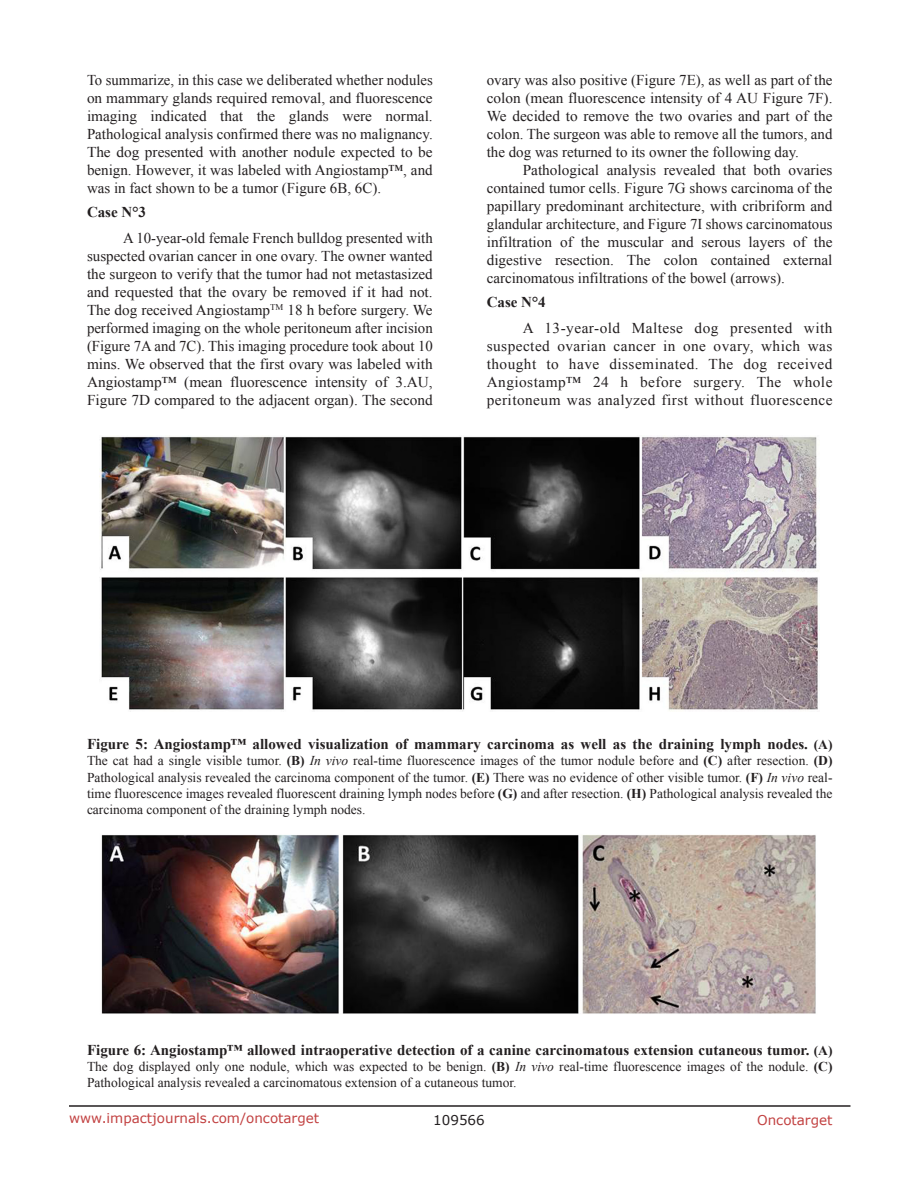
<style>
.page{position:relative;width:918px;height:1188px;background:#fff}
.page>*{position:absolute;margin:0;border:0;box-sizing:border-box;transform-origin:0 0}
.BodyText{font:15px/18px "Times New Roman";color:#231f20;text-align:justify}
.figuretext{font:700 15px "Times New Roman";color:#231f20}
.subsubheading{font:700 15px "Times New Roman";color:#231f20}
.figuretext-2{font:13.5px/16.2px "Times New Roman";color:#231f20;text-align:justify}
.t1{font:13.5px "Verdana";color:#c24141}
.t2{font:13.5px "Verdana";color:#231f20}
.s1{font-size:13.5px}
.s2{font-weight:700}
.s3{font-style:italic}
</style>
<div class="page">
<hr style="left:69px;top:1105px;width:781px;height:2px;background:#231f20">
<img style="left:100px;top:436px;width:720px;height:276px">
<img style="left:101px;top:835px;width:715px;height:179px">
<p class="BodyText" style="left:87px;top:71px;width:347px">To summarize, in this case we deliberated whether nodules on mammary glands required removal, and fluorescence imaging indicated that the glands were normal.<br>Pathological analysis confirmed there was no malignancy.<br>The dog presented with another nodule expected to be benign. However, it was labeled with Angiostamp™, and was in fact shown to be a tumor (Figure 6B, 6C).</p>
<p class="subsubheading" style="left:87px;top:202px;width:60px">Case N°3</p>
<p class="BodyText" style="left:87px;top:229px;width:347px;text-indent:36px">A 10-year-old female French bulldog presented with suspected ovarian cancer in one ovary. The owner wanted the surgeon to verify that the tumor had not metastasized and requested that the ovary be removed if it had not.<br>The dog received Angiostamp<sup>TM</sup> 18 h before surgery. We performed imaging on the whole peritoneum after incision (Figure 7A and 7C). This imaging procedure took about 10 mins. We observed that the first ovary was labeled with Angiostamp™ (mean fluorescence intensity of 3.AU, Figure 7D compared to the adjacent organ). The second</p>
<p class="BodyText" style="left:487px;top:71px;width:347px">ovary was also positive (Figure 7E), as well as part of the colon (mean fluorescence intensity of 4 AU Figure 7F).<br>We decided to remove the two ovaries and part of the colon. The surgeon was able to remove all the tumors, and the dog was returned to its owner the following day.</p>
<p class="BodyText" style="left:487px;top:161px;width:347px;text-indent:36px">Pathological analysis revealed that both ovaries contained tumor cells. Figure 7G shows carcinoma of the papillary predominant architecture, with cribriform and glandular architecture, and Figure 7I shows carcinomatous infiltration of the muscular and serous layers of the digestive resection. The colon contained external carcinomatous infiltrations of the bowel (arrows).</p>
<p class="subsubheading" style="left:487px;top:292px;width:60px">Case N°4</p>
<p class="BodyText" style="left:487px;top:319px;width:347px;text-indent:36px">A 13-year-old Maltese dog presented with suspected ovarian cancer in one ovary, which was thought to have disseminated. The dog received Angiostamp™ 24 h before surgery. The whole peritoneum was analyzed first without fluorescence</p>
<p class="figuretext" style="left:87px;top:734px;width:747px">Figure 5: Angiostamp™ allowed visualization of mammary carcinoma as well as the draining lymph nodes. <span class="s1">(A)</span></p>
<p class="figuretext-2" style="left:87px;top:753px;width:747px">The cat had a single visible tumor. <span class="s2">(B)</span> <span class="s3">In vivo</span> real-time fluorescence images of the tumor nodule before and <span class="s2">(C)</span> after resection. <span class="s2">(D)<br></span>Pathological analysis revealed the carcinoma component of the tumor. <span class="s2">(E)</span> There was no evidence of other visible tumor. <span class="s2">(F)</span> <span class="s3">In vivo</span> real&shy;time fluorescence images revealed fluorescent draining lymph nodes before <span class="s2">(G)</span> and after resection. <span class="s2">(H)</span> Pathological analysis revealed the carcinoma component of the draining lymph nodes.</p>
<p class="figuretext" style="left:87px;top:1039px;width:747px">Figure 6: Angiostamp™ allowed intraoperative detection of a canine carcinomatous extension cutaneous tumor. <span class="s1">(A)</span></p>
<p class="figuretext-2" style="left:87px;top:1058px;width:747px">The dog displayed only one nodule, which was expected to be benign. <span class="s2">(B)</span> <span class="s3">In vivo</span> real-time fluorescence images of the nodule. <span class="s2">(C)<br></span>Pathological analysis revealed a carcinomatous extension of a cutaneous tumor.</p>
<p class="t1" style="left:69px;top:1109px;width:252px">www.impactjournals.com/oncotarget</p>
<p class="t2" style="left:433px;top:1111px;width:53px">109566</p>
<p class="t1" style="left:757px;top:1111px;width:77px">Oncotarget</p>
</div>
